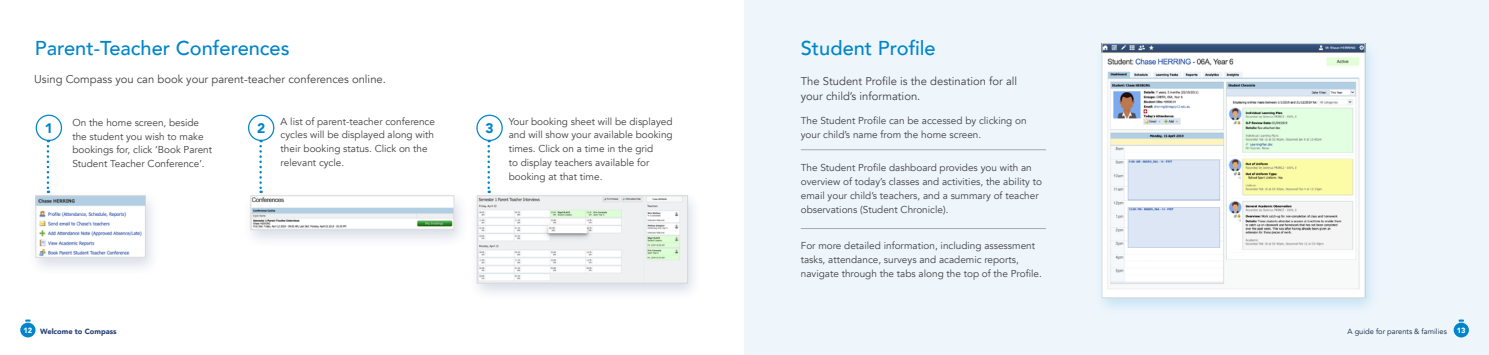
<style>
.page{position:relative;width:1489px;height:355px;background:#fff}
.page>*{position:absolute;margin:0;border:0;box-sizing:border-box;transform-origin:0 0}
.t1{font:500 20px "Avenir";color:#0085ca}
.t2{font:900 13.75px "Avenir";color:#0085ca}
.t3{font:11.25px/15px "Avenir";color:#414042}
.t4{font:10px/13.8px "Avenir";color:#414042}
.t5{font:7.5px "Avenir";color:#13233d}
.t6{font:900 7.5px "Avenir";color:#233e73}
.t7{font:900 7.5px "Avenir";color:#fff}
</style>
<div class="page">
<div style="left:744px;top:0;width:744px;height:354px;background:#eef6fc"></div>
<div style="left:242px;top:190px;width:227px;height:58px;background:#233e73;opacity:.18"></div>
<img style="left:253px;top:197px;width:199px;height:30px">
<div style="left:251px;top:195px;width:203px;height:34px;border:1px solid #d7d7d8"></div>
<div style="left:468px;top:190px;width:233px;height:111px;background:#233e73;opacity:.18"></div>
<img style="left:479px;top:197px;width:206px;height:84px">
<div style="left:477px;top:195px;width:210px;height:88px;border:1px solid #d7d7d8"></div>
<div style="left:1093px;top:38px;width:286px;height:278px;background:#0085ca;opacity:.18"></div>
<img style="left:1103px;top:45px;width:259px;height:250px">
<div style="left:1101px;top:43px;width:263px;height:254px;border:1px solid #d7d7d8"></div>
<div style="left:36px;top:114px;width:26px;height:27px;border:1px solid #0085ca;border-radius:50%"></div>
<div style="left:248px;top:114px;width:26px;height:27px;border:1px solid #0085ca;border-radius:50%"></div>
<div style="left:476px;top:114px;width:27px;height:27px;border:1px solid #0085ca;border-radius:50%"></div>
<svg style="left:47px;top:140px;width:2px;height:49px"></svg>
<svg style="left:259px;top:140px;width:3px;height:53px"></svg>
<svg style="left:487px;top:140px;width:3px;height:53px"></svg>
<div style="left:27px;top:190px;width:133px;height:85px;background:#233e73;opacity:.18"></div>
<img style="left:38px;top:197px;width:105px;height:58px">
<div style="left:36px;top:195px;width:109px;height:62px;border:1px solid #d7d7d8"></div>
<hr style="left:800px;top:149px;width:245px;height:1px;background:#a8aaad">
<hr style="left:800px;top:228px;width:245px;height:1px;background:#a8aaad">
<svg style="left:20px;top:319px;width:16px;height:18px"></svg>
<svg style="left:1453px;top:319px;width:15px;height:18px"></svg>
<h1 class="t1" style="left:35px;top:30px;width:256px">Parent-Teacher Conferences</h1>
<h1 class="t1" style="left:800px;top:30px;width:136px">Student Profile</h1>
<p class="t3" style="left:34px;top:72px;width:353px">Using Compass you can book your parent-teacher conferences online.</p>
<p class="t3" style="left:800px;top:74px;width:218px">The Student Profile is the destination for all your child’s information.</p>
<p class="t4" style="left:281px;top:114px;width:156px">A list of parent-teacher conference cycles will be displayed along with their booking status. Click on the relevant cycle.</p>
<h2 class="t2" style="left:45px;top:117px;width:10px">1</h2>
<h2 class="t2" style="left:257px;top:117px;width:10px">2</h2>
<p class="t4" style="left:508px;top:114px;width:165px">Your booking sheet will be displayed and will show your available booking times. Click on a time in the grid<br>to display teachers available for booking at that time.</p>
<p class="t4" style="left:72px;top:116px;width:141px">On the home screen, beside the student you wish to make bookings for, click ‘Book Parent<br>Student Teacher Conference’.</p>
<h2 class="t2" style="left:485px;top:117px;width:10px">3</h2>
<p class="t4" style="left:800px;top:114px;width:227px">The Student Profile can be accessed by clicking on your child’s name from the home screen.</p>
<p class="t4" style="left:800px;top:161px;width:243px">The Student Profile dashboard provides you with an overview of today’s classes and activities, the ability to email your child’s teachers, and a summary of teacher observations (Student Chronicle).</p>
<p class="t4" style="left:800px;top:239px;width:242px">For more detailed information, including assessment tasks, attendance, surveys and academic reports, navigate through the tabs along the top of the Profile.</p>
<p class="t6" style="left:23px;top:324px;width:95px"><sup>12</sup> Welcome to Compass</p>
<p class="t5" style="left:1347px;top:326px;width:101px">A guide for parents &amp; families</p>
<p class="t7" style="left:1456px;top:323px;width:10px">13</p>
</div>
